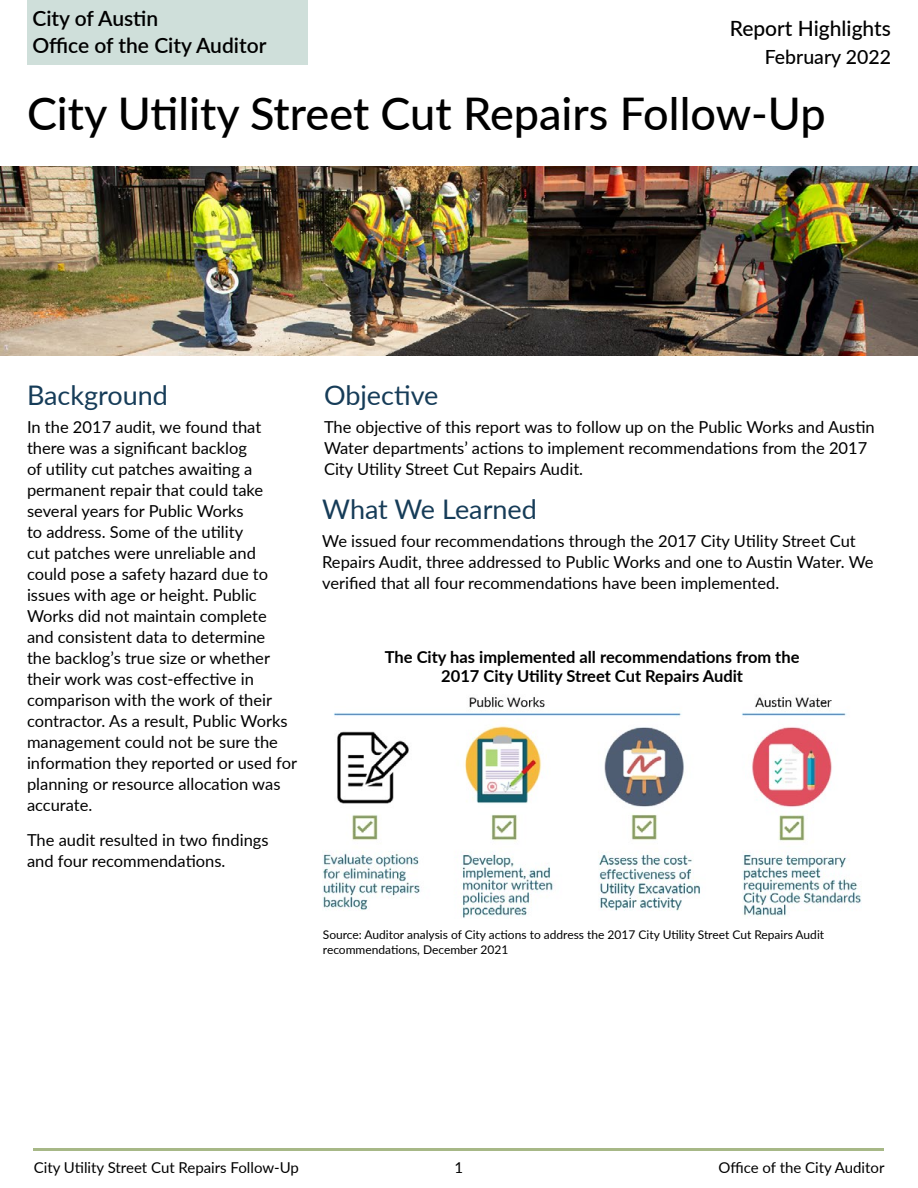
<style>
.page{position:relative;width:918px;height:1188px;background:#fff}
.page>*{position:absolute;margin:0;border:0;box-sizing:border-box;transform-origin:0 0}
.t1{font:500 45px "Lato";color:#000}
.Section_Header{font:27px "Lato";color:#163c58}
.t2{font:600 21px "Lato";color:#000}
.t3{font:500 21px "Lato";color:#000}
.t4{font:500 19.5px "Lato";color:#000}
.Body_Text{font:16.5px/21px "Lato";color:#000}
.Exhibit_Title{font:700 16.5px/19.5px "Lato";color:#000;text-align:center}
.t5{font:15px "Lato";color:#000}
.Exhibit_Source{font:12px/15px "Lato";color:#000}
</style>
<div class="page">
<hr style="left:34px;top:1149px;width:850px;height:2px;background:#a7b887">
<img style="left:0;top:166px;width:918px;height:189px">
<div style="left:27px;top:0;width:280px;height:64px;background:#cfdfda"></div>
<img style="left:323px;top:697px;width:539px;height:221px">
<p class="t2" style="left:32px;top:3px;width:127px">City of Austin</p>
<p class="t2" style="left:32px;top:30px;width:236px">Office of the City Auditor</p>
<p class="t3" style="left:730px;top:13px;width:163px">Report Highlights</p>
<p class="t4" style="left:765px;top:43px;width:128px">February 2022</p>
<p class="t1" style="left:27px;top:82px;width:800px">City Utility Street Cut Repairs Follow-Up</p>
<p class="Section_Header" style="left:27px;top:376px;width:143px">Background</p>
<p class="Body_Text" style="left:27px;top:416px;width:272px">In the 2017 audit, we found that there was a significant backlog<br>of utility cut patches awaiting a permanent repair that could take several years for Public Works<br>to address. Some of the utility<br>cut patches were unreliable and could pose a safety hazard due to issues with age or height. Public<br>Works did not maintain complete and consistent data to determine<br>the backlog’s true size or whether their work was cost-effective in comparison with the work of their contractor. As a result, Public Works management could not be sure the information they reported or used for planning or resource allocation was accurate.</p>
<p class="Body_Text" style="left:27px;top:829px;width:243px">The audit resulted in two findings and four recommendations.</p>
<p class="Section_Header" style="left:324px;top:376px;width:116px">Objective</p>
<p class="Body_Text" style="left:324px;top:416px;width:552px">The objective of this report was to follow up on the Public Works and Austin<br>Water departments’ actions to implement recommendations from the 2017<br>City Utility Street Cut Repairs Audit.</p>
<p class="Section_Header" style="left:322px;top:489px;width:216px">What We Learned</p>
<p class="Body_Text" style="left:322px;top:530px;width:553px">We issued four recommendations through the 2017 City Utility Street Cut<br>Repairs Audit, three addressed to Public Works and one to Austin Water. We verified that all four recommendations have been implemented.</p>
<p class="Exhibit_Title" style="left:385px;top:646px;width:416px">The City has implemented all recommendations from the<br>2017 City Utility Street Cut Repairs Audit</p>
<p class="Exhibit_Source" style="left:323px;top:926px;width:503px">Source: Auditor analysis of City actions to address the 2017 City Utility Street Cut Repairs Audit recommendations, December 2021</p>
<p class="t5" style="left:34px;top:1157px;width:267px">City Utility Street Cut Repairs Follow-Up</p>
<p class="t5" style="left:455px;top:1157px;width:10px">1</p>
<p class="t5" style="left:719px;top:1157px;width:168px">Office of the City Auditor</p>
</div>
